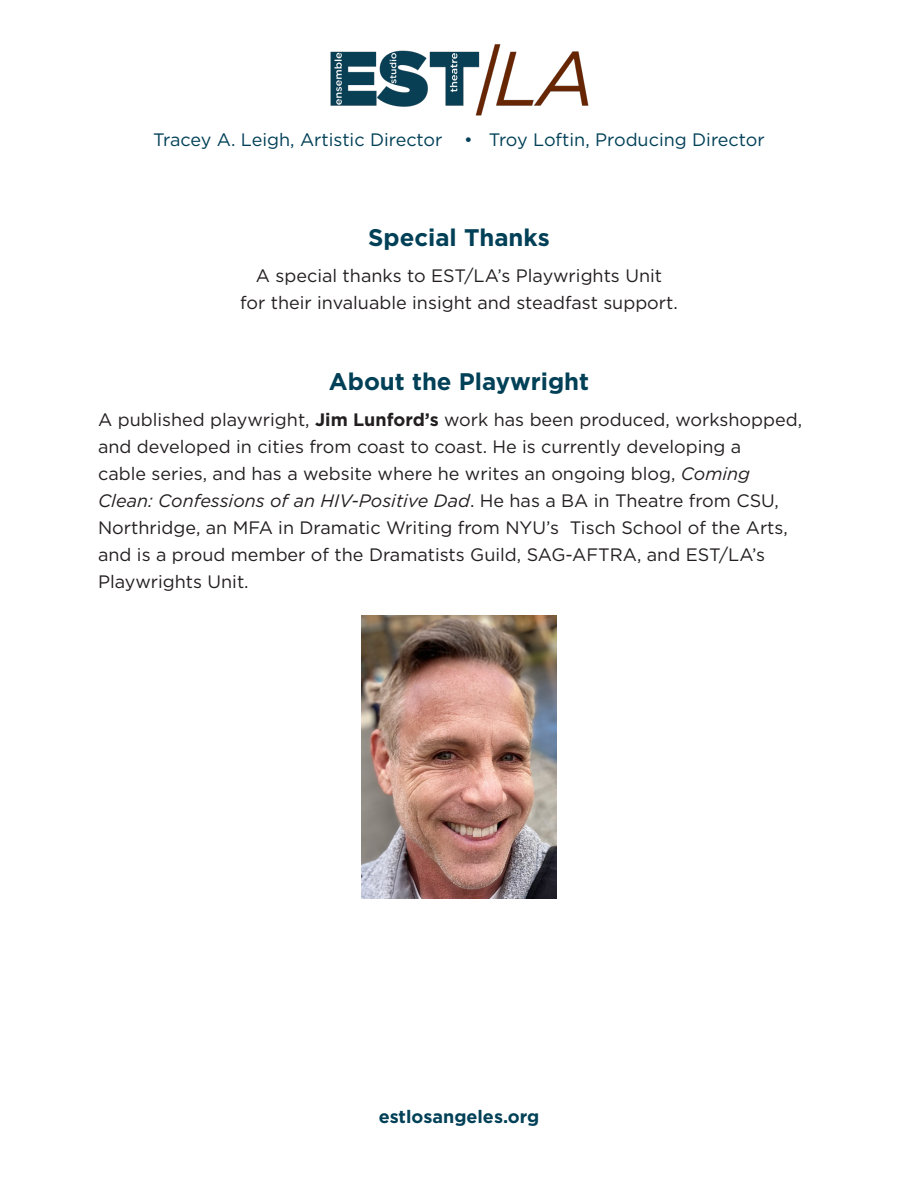
<style>
.page{position:relative;width:918px;height:1188px;background:#fff}
.page>*{position:absolute;margin:0;border:0;box-sizing:border-box;transform-origin:0 0}
.t1{font:700 24px "Gotham";color:#014057}
.t2{font:18px/27px "Gotham";color:#231f20;text-align:center}
.t3{font:18px "Gotham";color:#014057}
.t4{font:700 18px "Gotham";color:#014057}
.s1{font-weight:700}
.s2{font-style:italic}
</style>
<div class="page">
<img style="left:330px;top:44px;width:259px;height:72px">
<img style="left:361px;top:616px;width:196px;height:282px">
<p class="t3" style="left:153px;top:128px;width:613px">Tracey A. Leigh, Artistic Director • Troy Loftin, Producing Director</p>
<p class="t1" style="left:368px;top:222px;width:183px">Special Thanks</p>
<p class="t2" style="left:240px;top:262px;width:439px">A special thanks to EST/LA’s Playwrights Unit<br>for their invaluable insight and steadfast support.</p>
<p class="t1" style="left:329px;top:366px;width:262px">About the Playwright</p>
<p class="t2" style="left:98px;top:406px;width:706px;text-align:left">A published playwright, <span class="s1">Jim Lunford’s</span> work has been produced, workshopped, and developed in cities from coast to coast. He is currently developing a<br>cable series, and has a website where he writes an ongoing blog, <span class="s2">Coming Clean: Confessions of an HIV-Positive Dad</span>. He has a BA in Theatre from CSU, Northridge, an MFA in Dramatic Writing from NYU’s Tisch School of the Arts, and is a proud member of the Dramatists Guild, SAG-AFTRA, and EST/LA’s Playwrights Unit.</p>
<p class="t4" style="left:379px;top:1105px;width:162px">estlosangeles.org</p>
</div>
